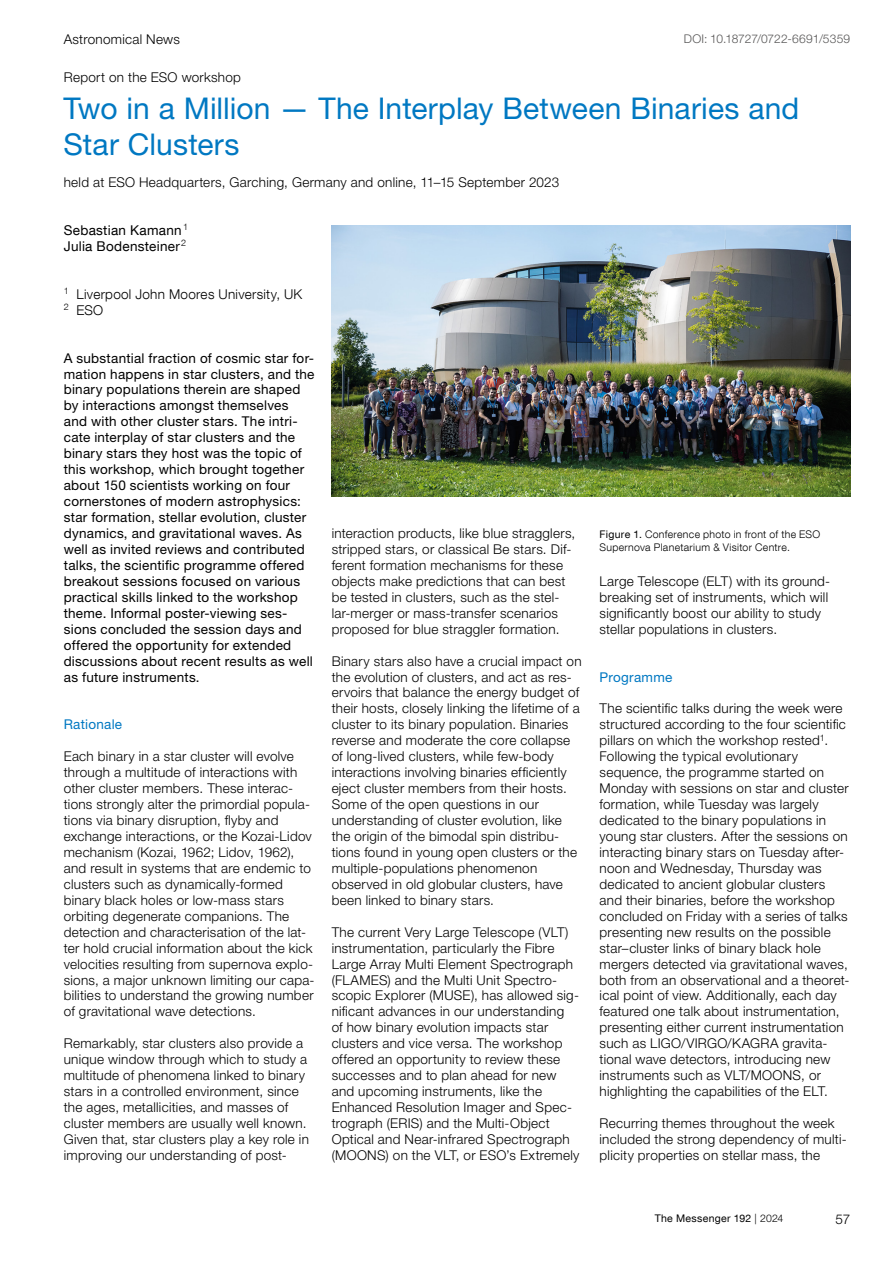
<style>
.page{position:relative;width:893px;height:1263px;background:#fff}
.page>*{position:absolute;margin:0;border:0;box-sizing:border-box;transform-origin:0 0}
.article_title{font:30px/36.2px "Helvetica Neue LT Pro";letter-spacing:.005em;color:#0078c2}
._45_9pt{font:300 13.5px/15.9px "Helvetica Neue LT Pro";letter-spacing:.02em;color:#000}
._55_9pt{font:13.5px/15.9px "Helvetica Neue LT Pro";letter-spacing:.02em;color:#000}
.Affiliations{font:300 13.5px "Helvetica Neue LT Com";letter-spacing:.02em;color:#000}
.authors{font:13.5px "Helvetica Neue LT Com";letter-spacing:.02em;color:#000}
._55_9pt_blue{font:13.5px "Helvetica Neue LT Pro";letter-spacing:.02em;color:#0078c2}
._45_8pt_grey{font:300 12px "Helvetica Neue LT Pro";color:#575656}
.Figure_captions{font:300 10.5px/12.8px "Helvetica Neue LT Com";letter-spacing:.03em;color:#000}
.t1{font:10.5px "Helvetica Neue LT Com";letter-spacing:.03em;color:#000}
.s1{font-weight:400}
.s2{font-family:"Helvetica Neue LT Pro";font-weight:300}
</style>
<div class="page">
<img style="left:332px;top:225px;width:518px;height:271px">
<p class="_45_9pt" style="left:64px;top:31px;width:118px">Astronomical News</p>
<p class="_45_8pt_grey" style="left:684px;top:31px;width:168px">DOI: 10.18727/0722-6691/5359</p>
<p class="_45_9pt" style="left:64px;top:69px;width:179px">Report on the ESO workshop</p>
<p class="article_title" style="left:63px;top:90px;width:737px">Two in a Million — The Interplay Between Binaries and<br>Star Clusters</p>
<p class="_45_9pt" style="left:64px;top:174px;width:497px">held at ESO Headquarters, Garching, Germany and online, 11–15 September 2023</p>
<p class="authors" style="left:64px;top:222px;width:126px">Sebastian Kamann<sup>1</sup></p>
<p class="authors" style="left:64px;top:238px;width:124px">Julia Bodensteiner <sup>2</sup></p>
<p class="Affiliations" style="left:64px;top:286px;width:240px"><sup>1</sup> Liverpool John Moores University, UK</p>
<p class="Affiliations" style="left:64px;top:302px;width:41px"><sup>2</sup> ESO</p>
<p class="_55_9pt" style="left:64px;top:349px;width:252px">A substantial fraction of cosmic star for&shy;mation happens in star clusters, and the binary populations therein are shaped by interactions amongst themselves and with other cluster stars. The intri&shy;cate interplay of star clusters and the binary stars they host was the topic of this workshop, which brought together about 150 scientists working on four cornerstones of modern astrophysics: star formation, stellar evolution, cluster dynamics, and gravitational waves. As well as invited reviews and contributed talks, the scientific programme offered breakout sessions focused on various practical skills linked to the workshop theme. Informal poster-viewing ses&shy;sions concluded the session days and offered the opportunity for extended discussions about recent results as well as future instruments.</p>
<p class="_55_9pt_blue" style="left:64px;top:716px;width:60px">Rationale</p>
<p class="_45_9pt" style="left:64px;top:748px;width:252px">Each binary in a star cluster will evolve through a multitude of interactions with other cluster members. These interac&shy;tions strongly alter the primordial popula&shy;tions via binary disruption, flyby and exchange interactions, or the Kozai-Lidov mechanism (Kozai, 1962; Lidov, 1962), and result in systems that are endemic to clusters such as dynamically-formed binary black holes or low-mass stars orbiting degenerate companions. The detection and characterisation of the lat&shy;ter hold crucial information about the kick velocities resulting from supernova explo&shy;sions, a major unknown limiting our capa&shy;bilities to understand the growing number of gravitational wave detections.</p>
<p class="_45_9pt" style="left:64px;top:1035px;width:247px">Remarkably, star clusters also provide a unique window through which to study a multitude of phenomena linked to binary stars in a controlled environment, since the ages, metallicities, and masses of cluster members are usually well known.<br>Given that, star clusters play a key role in improving our understanding of post-</p>
<p class="_45_9pt" style="left:332px;top:525px;width:245px">interaction products, like blue stragglers, stripped stars, or classical Be stars. Dif&shy;ferent formation mechanisms for these objects make predictions that can best be tested in clusters, such as the stel&shy;lar-merger or mass-transfer scenarios proposed for blue straggler formation.</p>
<p class="_45_9pt" style="left:332px;top:652px;width:251px">Binary stars also have a crucial impact on the evolution of clusters, and act as res&shy;ervoirs that balance the energy budget of their hosts, closely linking the lifetime of a cluster to its binary population. Binaries reverse and moderate the core collapse of long-lived clusters, while few-body interactions involving binaries efficiently eject cluster members from their hosts.<br>Some of the open questions in our understanding of cluster evolution, like the origin of the bimodal spin distribu&shy;tions found in young open clusters or the multiple-populations phenomenon observed in old globular clusters, have been linked to binary stars.</p>
<p class="_45_9pt" style="left:332px;top:924px;width:249px">The current Very Large Telescope (VLT) instrumentation, particularly the Fibre Large Array Multi Element Spectrograph (FLAMES) and the Multi Unit Spectro&shy;scopic Explorer (MUSE), has allowed sig&shy;nificant advances in our understanding<br>of how binary evolution impacts star clusters and vice versa. The workshop offered an opportunity to review these successes and to plan ahead for new and upcoming instruments, like the Enhanced Resolution Imager and Spec&shy;trograph (ERIS) and the Multi-Object Optical and Near-infrared Spectrograph (MOONS) on the VLT, or ESO’s Extremely</p>
<p class="Figure_captions" style="left:600px;top:528px;width:222px"><span class="s1">Figure 1.</span> Conference photo in front of the ESO<br>Supernova Planetarium &amp; Visitor Centre.</p>
<p class="_45_9pt" style="left:600px;top:573px;width:232px">Large Telescope (ELT) with its ground&shy;breaking set of instruments, which will significantly boost our ability to study stellar populations in clusters.</p>
<p class="_55_9pt_blue" style="left:600px;top:668px;width:74px">Programme</p>
<p class="_45_9pt" style="left:600px;top:700px;width:251px">The scientific talks during the week were structured according to the four scientific pillars on which the workshop rested<sup>1</sup>.<br>Following the typical evolutionary sequence, the programme started on Monday with sessions on star and cluster formation, while Tuesday was largely dedicated to the binary populations in young star clusters. After the sessions on interacting binary stars on Tuesday after&shy;noon and Wednesday, Thursday was dedicated to ancient globular clusters and their binaries, before the workshop concluded on Friday with a series of talks presenting new results on the possible star–cluster links of binary black hole mergers detected via gravitational waves, both from an observational and a theoret&shy;ical point of view. Additionally, each day featured one talk about instrumentation, presenting either current instrumentation such as LIGO/VIRGO/KAGRA gravita&shy;tional wave detectors, introducing new instruments such as VLT/MOONS, or highlighting the capabilities of the ELT.</p>
<p class="_45_9pt" style="left:600px;top:1115px;width:249px">Recurring themes throughout the week included the strong dependency of multi&shy;plicity properties on stellar mass, the</p>
<p class="t1" style="left:655px;top:1211px;width:130px">The Messenger 192 <span class="s2">| 2024</span></p>
<p class="_45_9pt" style="left:836px;top:1211px;width:16px">57</p>
</div>
